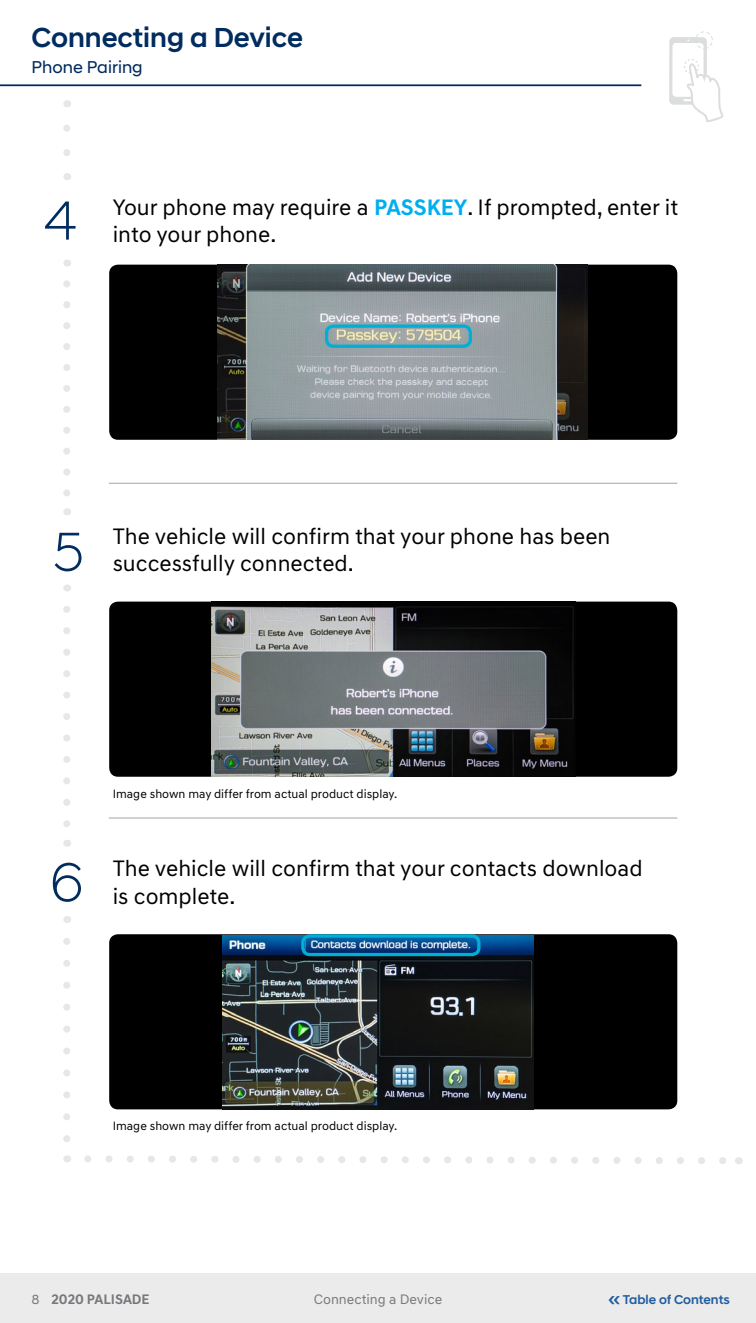
<style>
.page{position:relative;width:756px;height:1323px;background:#fff}
.page>*{position:absolute;margin:0;border:0;box-sizing:border-box;transform-origin:0 0}
.t1{font:300 56px "Hyundai Sans Head";color:#002c5f}
.t2{font:500 28px "Hyundai Sans Head";color:#002c5f}
.t3{font:22.75px/27.3px "Hyundai Sans Text";color:#000}
.t4{font:17.5px "Hyundai Sans Head";color:#002c5f}
.t5{font:14px "Hyundai Sans Text";color:#77787b}
.t6{font:700 14px "Hyundai Sans Text";color:#77787b}
.t7{font:500 12.95px "Hyundai Sans Head";letter-spacing:-.005em;color:#215e9e}
.t8{font:12.25px "Hyundai Sans Text";color:#000}
.s1{font-weight:700;color:#00aeef}
.s2{font-weight:400}
.s3{font-size:19.6px}
</style>
<div class="page">
<div style="left:0;top:1274px;width:756px;height:49px;background:#ebebec"></div>
<hr style="left:0;top:84px;width:641px;height:2px;background:#002c5f">
<svg style="left:669px;top:31px;width:55px;height:91px"></svg>
<svg style="left:63px;top:128px;width:7px;height:28px"></svg>
<svg style="left:63px;top:941px;width:7px;height:201px"></svg>
<svg style="left:84px;top:1155px;width:655px;height:9px"></svg>
<svg style="left:63px;top:284px;width:7px;height:213px"></svg>
<svg style="left:63px;top:609px;width:7px;height:218px"></svg>
<hr style="left:109px;top:483px;width:568px;height:1px;background:#a3a5a8">
<hr style="left:109px;top:818px;width:568px;height:1px;background:#a3a5a8">
<div style="left:109px;top:265px;width:568px;height:175px;background:#000;border-radius:9px"></div>
<img style="left:218px;top:265px;width:369px;height:175px">
<div style="left:109px;top:934px;width:568px;height:175px;background:#000;border-radius:9px"></div>
<img style="left:222px;top:935px;width:312px;height:174px">
<div style="left:109px;top:602px;width:568px;height:175px;background:#000;border-radius:9px"></div>
<img style="left:211px;top:606px;width:363px;height:171px">
<div style="left:325px;top:324px;width:147px;height:24px;border:3px solid #00afd5;border-radius:7px"></div>
<div style="left:301px;top:934px;width:180px;height:22px;border:3px solid #00afd5;border-radius:7px"></div>
<p class="t2" style="left:32px;top:21px;width:273px">Connecting a Device</p>
<p class="t4" style="left:32px;top:56px;width:113px">Phone Pairing</p>
<h1 class="t1" style="left:44px;top:187px;width:34px">4</h1>
<p class="t3" style="left:113px;top:193px;width:567px">Your phone may require a <span class="s1">PASSKEY</span>. If prompted, enter it into your phone.</p>
<h1 class="t1" style="left:53px;top:519px;width:32px">5</h1>
<p class="t3" style="left:113px;top:522px;width:499px">The vehicle will confirm that your phone has been successfully connected.</p>
<h1 class="t1" style="left:50px;top:849px;width:35px">6</h1>
<p class="t8" style="left:113px;top:787px;width:286px">Image shown may differ from actual product display.</p>
<p class="t3" style="left:113px;top:855px;width:531px">The vehicle will confirm that your contacts download is complete.</p>
<p class="t8" style="left:113px;top:1119px;width:286px">Image shown may differ from actual product display.</p>
<p class="t6" style="left:32px;top:1290px;width:120px"><span class="s2">8</span> 2020 PALISADE</p>
<p class="t5" style="left:314px;top:1291px;width:130px">Connecting a Device</p>
<p class="t7" style="left:609px;top:1292px;width:123px"><span class="s3">«</span> Table of Contents</p>
</div>
